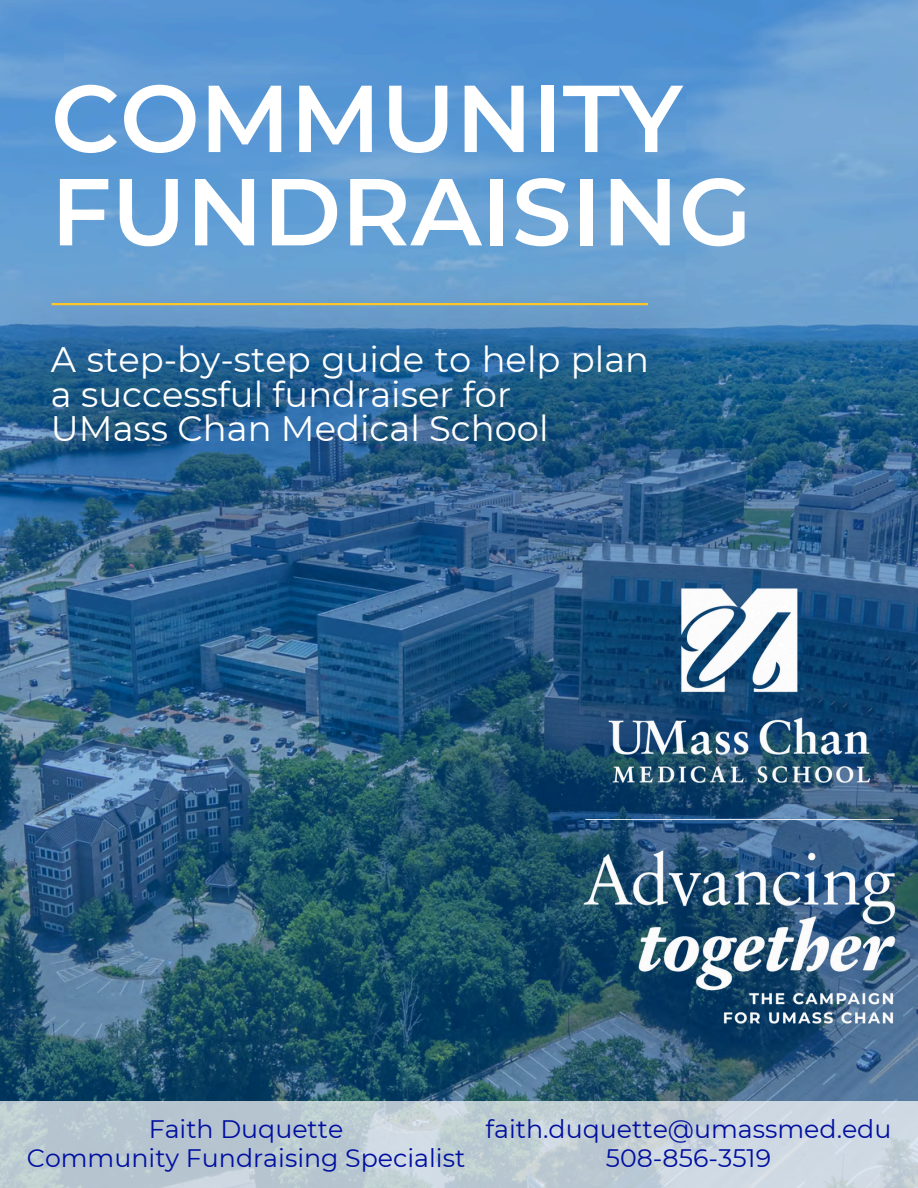
<style>
.page{position:relative;width:918px;height:1188px;background:#fff}
.page>*{position:absolute;margin:0;border:0;box-sizing:border-box;transform-origin:0 0}
.t1{font:600 94.8px/93.3px "Montserrat";color:#fff}
.t2{font:35.4px/34.8px "Montserrat";color:#fff}
.t3{font:25.2px "Montserrat";color:#000f9f}
</style>
<div class="page">
<img style="left:0;top:0;width:918px;height:1101px">
<img style="left:0;top:239px;width:748px;height:394px">
<img style="left:262px;top:270px;width:656px;height:831px">
<hr style="left:52px;top:303px;width:596px;height:2px;background:#ffc629">
<svg style="left:0;top:1101px;width:918px;height:87px;background:#c1ced7"></svg>
<img style="left:560px;top:560px;width:358px;height:493px">
<h1 class="t1" style="left:51px;top:71px;width:702px">COMMUNITY<br>FUNDRAISING</h1>
<p class="t2" style="left:51px;top:342px;width:600px">A step-by-step guide to help plan a successful fundraiser for<br>UMass Chan Medical School</p>
<p class="t3" style="left:149px;top:1114px;width:196px">Faith Duquette</p>
<h2 class="t3" style="left:27px;top:1143px;width:440px">Community Fundraising Specialist</h2>
<p class="t3" style="left:486px;top:1114px;width:407px">faith.duquette@umassmed.edu</p>
<p class="t3" style="left:606px;top:1143px;width:167px">508-856-3519</p>
</div>
